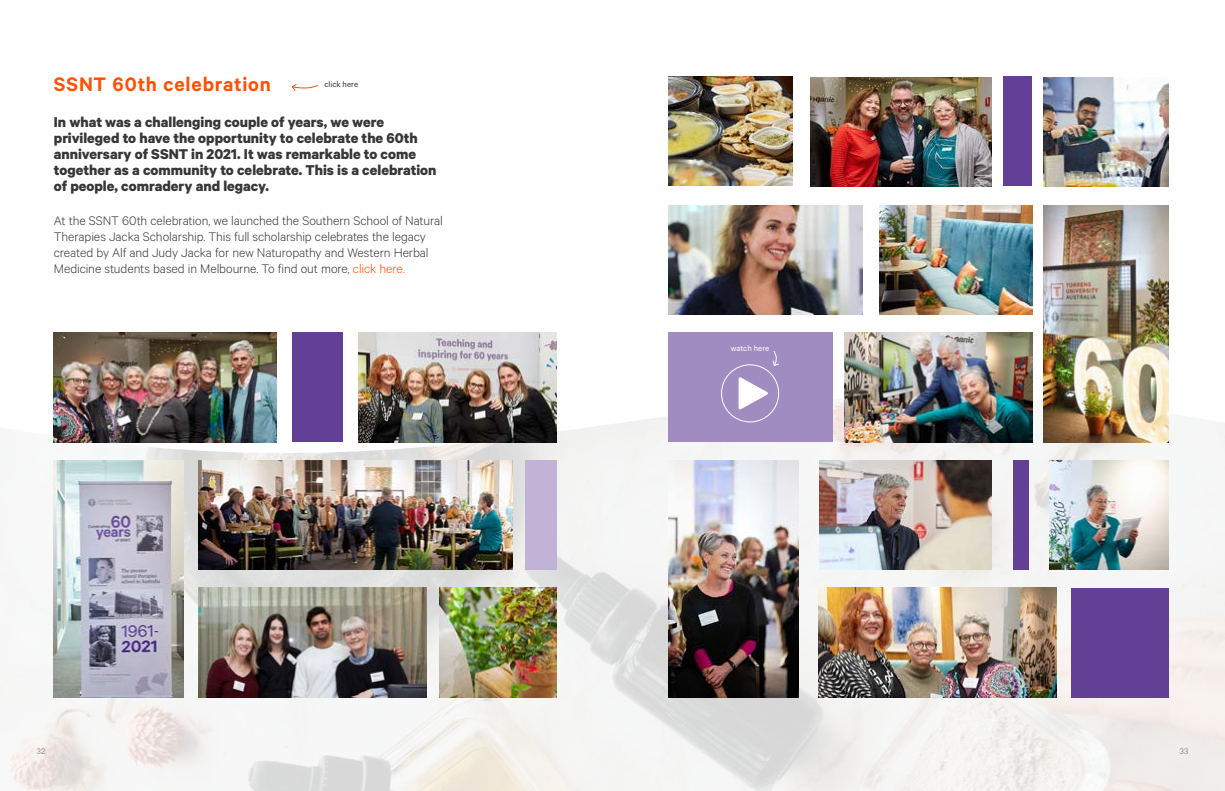
<style>
.page{position:relative;width:1225px;height:791px;background:#fff}
.page>*{position:absolute;margin:0;border:0;box-sizing:border-box;transform-origin:0 0}
.t1{font:600 22px "Calibre";letter-spacing:.035em;color:#ff5000}
.t2{font:700 16px/16px "Calibre";color:#373737}
.t3{font:300 14px/16px "Calibre";letter-spacing:-.005em;color:#373737}
.t4{font:9px "Calibre";color:#fff}
.t5{font:9px "Calibre";letter-spacing:.005em;color:#373737}
.t6{font:300 9px "Calibre";color:#646464}
.s1{color:#ff5000}
</style>
<div class="page">
<img style="left:1px;top:395px;width:1224px;height:396px">
<img style="left:439px;top:588px;width:118px;height:109px">
<img style="left:810px;top:77px;width:182px;height:110px">
<img style="left:198px;top:588px;width:228px;height:109px">
<img style="left:198px;top:460px;width:314px;height:110px">
<img style="left:54px;top:333px;width:222px;height:109px">
<img style="left:668px;top:460px;width:130px;height:237px">
<img style="left:1043px;top:205px;width:125px;height:237px">
<div style="left:1070px;top:588px;width:98px;height:109px;background:#614096"></div>
<img style="left:819px;top:588px;width:238px;height:109px">
<img style="left:668px;top:205px;width:195px;height:109px">
<img style="left:844px;top:333px;width:188px;height:109px">
<img style="left:819px;top:460px;width:173px;height:110px">
<img style="left:1050px;top:460px;width:118px;height:110px">
<img style="left:358px;top:333px;width:199px;height:109px">
<img style="left:1043px;top:77px;width:125px;height:110px">
<img style="left:879px;top:205px;width:153px;height:109px">
<img style="left:54px;top:460px;width:130px;height:237px">
<div style="left:1003px;top:76px;width:29px;height:110px;background:#614096"></div>
<div style="left:292px;top:333px;width:50px;height:109px;background:#614096"></div>
<div style="left:526px;top:460px;width:31px;height:110px;background:#c0b3d5"></div>
<div style="left:1014px;top:460px;width:15px;height:110px;background:#614096"></div>
<img style="left:668px;top:76px;width:124px;height:110px">
<div style="left:668px;top:333px;width:164px;height:109px;background:#a08cc0"></div>
<svg style="left:738px;top:377px;width:30px;height:33px"></svg>
<div style="left:721px;top:364px;width:58px;height:58px;border:1px solid #fff;border-radius:50%"></div>
<svg style="left:773px;top:351px;width:6px;height:15px"></svg>
<svg style="left:292px;top:84px;width:26px;height:7px"></svg>
<h1 class="t1" style="left:54px;top:71px;width:219px">SSNT 60th celebration</h1>
<p class="t5" style="left:324px;top:79px;width:35px">click here</p>
<p class="t2" style="left:54px;top:113px;width:384px">In what was a challenging couple of years, we were privileged to have the opportunity to celebrate the 60th anniversary of SSNT in 2021. It was remarkable to come together as a community to celebrate. This is a celebration of people, comradery and legacy.</p>
<p class="t3" style="left:54px;top:212px;width:390px">At the SSNT 60th celebration, we launched the Southern School of Natural Therapies Jacka Scholarship. This full scholarship celebrates the legacy created by Alf and Judy Jacka for new Naturopathy and Western Herbal Medicine students based in Melbourne. To find out more, <span class="s1">click here.</span></p>
<p class="t4" style="left:731px;top:343px;width:40px">watch here</p>
<p class="t6" style="left:37px;top:746px;width:10px">32</p>
<p class="t6" style="left:1179px;top:746px;width:10px">33</p>
</div>
